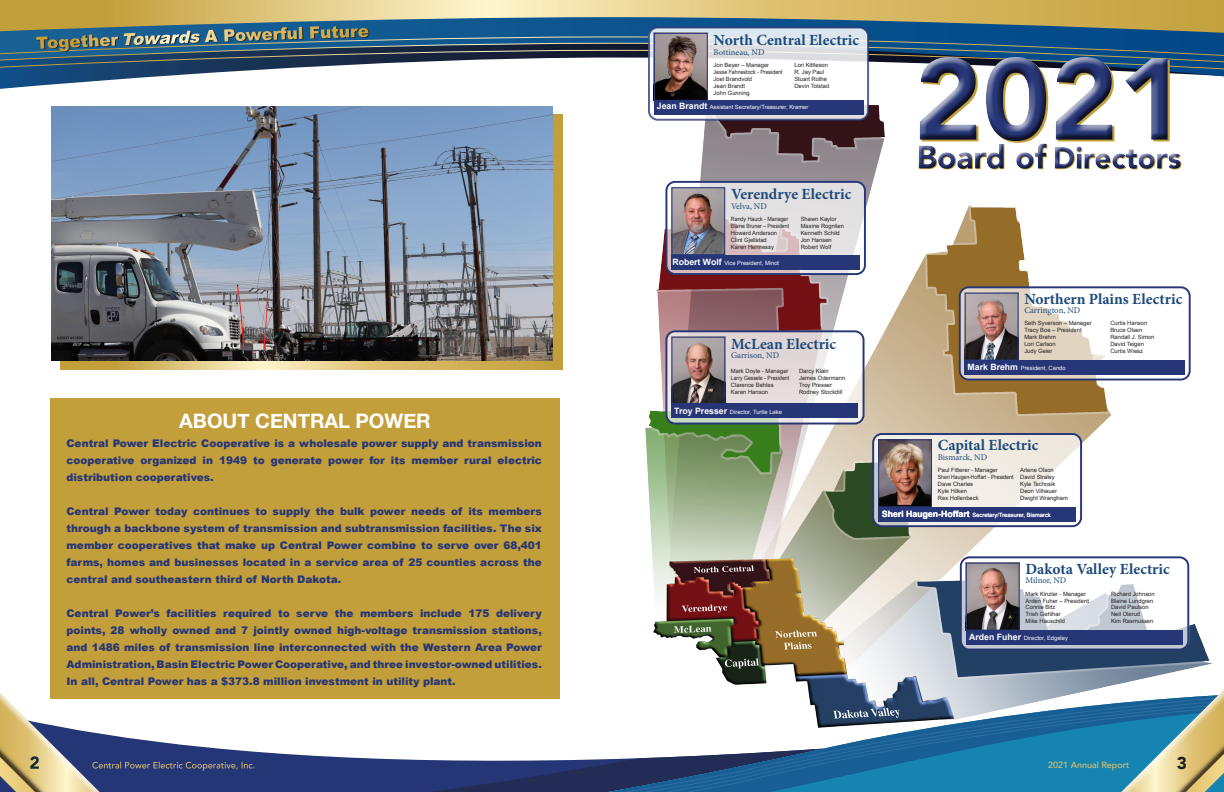
<style>
.page{position:relative;width:1224px;height:792px;background:#fff}
.page>*{position:absolute;margin:0;border:0;box-sizing:border-box;transform-origin:0 0}
.t1{font:700 20px "Helvetica Neue";color:#fff}
.t2{font:900 17.2px "Avenir";color:#231f20}
.t3{font:700 15.5px "Minion Pro";letter-spacing:.005em;color:#1c4a7a}
.t4{font:900 10.5px/17px "Arial";color:#273676;text-align:justify}
.t5{font:500 9px "Avenir";color:#dec071}
.t6{font:8.7px "Minion Pro";color:#1c4a7a}
.t7{font:5.8px "Arial";color:#231f20}
.t8{font:5.8px "Arial";color:#fff}
.t9{font:5.8px "Arial";color:#231f20;scale:.88 1}
.t10{font:5.8px "Arial";color:#231f20;scale:.9 1}
.t11{font:5.8px "Arial";color:#231f20;scale:.91 1}
.s1{font-weight:700;font-size:8.7px}
</style>
<div class="page">
<svg style="left:824px;top:770px;width:379px;height:22px;background:#3c91ab"></svg>
<svg style="left:0;top:693px;width:824px;height:99px"></svg>
<svg style="left:0;top:76px;width:163px;height:13px"></svg>
<svg style="left:0;top:72px;width:222px;height:4px"></svg>
<svg style="left:0;top:65px;width:346px;height:7px"></svg>
<svg style="left:0;top:58px;width:551px;height:7px"></svg>
<svg style="left:0;top:0;width:1224px;height:58px;background:#999873"></svg>
<img style="left:37px;top:26px;width:332px;height:26px">
<div style="left:50px;top:398px;width:510px;height:301px;background:#c39f3b"></div>
<svg style="left:61px;top:115px;width:501px;height:255px;background:#d2b45f"></svg>
<img style="left:52px;top:106px;width:501px;height:255px">
<img style="left:612px;top:18px;width:612px;height:752px">
<svg style="left:648px;top:28px;width:220px;height:92px"></svg>
<div style="left:648px;top:27px;width:221px;height:94px;border:2px solid #273676;border-radius:9px"></div>
<img style="left:656px;top:35px;width:50px;height:64px">
<div style="left:654px;top:33px;width:54px;height:68px;border:1px solid #273676"></div>
<div style="left:654px;top:100px;width:210px;height:15px;background:#273676"></div>
<svg style="left:666px;top:182px;width:200px;height:92px;background:#ded9dc"></svg>
<div style="left:665px;top:181px;width:201px;height:94px;border:2px solid #273676;border-radius:9px"></div>
<img style="left:673px;top:189px;width:50px;height:64px">
<div style="left:671px;top:187px;width:54px;height:68px;border:1px solid #273676"></div>
<div style="left:671px;top:255px;width:189px;height:14px;background:#273676"></div>
<svg style="left:666px;top:331px;width:198px;height:93px;fill:#e5dcdd"></svg>
<div style="left:665px;top:330px;width:200px;height:94px;border:2px solid #273676;border-radius:9px"></div>
<img style="left:673px;top:339px;width:50px;height:64px">
<div style="left:671px;top:337px;width:54px;height:68px;border:1px solid #273676"></div>
<div style="left:671px;top:403px;width:187px;height:15px;background:#273676"></div>
<svg style="left:960px;top:287px;width:230px;height:93px"></svg>
<div style="left:959px;top:286px;width:232px;height:94px;border:2px solid #273676;border-radius:9px"></div>
<img style="left:967px;top:295px;width:50px;height:64px">
<div style="left:965px;top:293px;width:54px;height:68px;border:1px solid #273676"></div>
<div style="left:965px;top:361px;width:220px;height:14px;background:#273676"></div>
<svg style="left:873px;top:434px;width:208px;height:92px;fill:#f2ede5"></svg>
<div style="left:872px;top:433px;width:210px;height:94px;border:2px solid #273676;border-radius:9px"></div>
<img style="left:880px;top:441px;width:50px;height:64px">
<div style="left:878px;top:439px;width:54px;height:68px;border:1px solid #273676"></div>
<div style="left:878px;top:507px;width:198px;height:15px;background:#273676"></div>
<svg style="left:961px;top:557px;width:228px;height:93px"></svg>
<div style="left:960px;top:556px;width:229px;height:95px;border:2px solid #273676;border-radius:9px"></div>
<img style="left:968px;top:565px;width:50px;height:64px">
<div style="left:966px;top:563px;width:54px;height:68px;border:1px solid #273676"></div>
<div style="left:966px;top:630px;width:216px;height:15px;background:#273676"></div>
<svg style="left:919px;top:57px;width:262px;height:113px"></svg>
<div style="left:918px;top:56px;width:250px;height:86px;background:#fff;opacity:.75"></div>
<div style="left:918px;top:58px;width:250px;height:84px;background:#231f20;opacity:.75"></div>
<p class="t1" style="left:179px;top:405px;width:253px">ABOUT CENTRAL POWER</p>
<p class="t4" style="left:66px;top:434px;width:477px">Central Power Electric Cooperative is a wholesale power supply and transmission cooperative organized in 1949 to generate power for its member rural electric distribution cooperatives.</p>
<p class="t4" style="left:66px;top:502px;width:477px">Central Power today continues to supply the bulk power needs of its members through a backbone system of transmission and subtransmission facilities. The six member cooperatives that make up Central Power combine to serve over 68,401 farms, homes and businesses located in a service area of 25 counties across the central and southeastern third of North Dakota.</p>
<p class="t4" style="left:66px;top:604px;width:477px">Central Power’s facilities required to serve the members include 175 delivery points, 28 wholly owned and 7 jointly owned high-voltage transmission stations, and 1486 miles of transmission line interconnected with the Western Area Power Administration, Basin Electric Power Cooperative, and three investor-owned utilities.<br>In all, Central Power has a $373.8 million investment in utility plant.</p>
<p class="t3" style="left:714px;top:29px;width:147px">North Central Electric</p>
<p class="t6" style="left:714px;top:46px;width:52px">Bottineau, ND</p>
<p class="t7" style="left:714px;top:61px;width:57px">Jon Beyer – Manager</p>
<p class="t10" style="left:714px;top:68px;width:78px">Jesse Fahnestock - President</p>
<p class="t7" style="left:714px;top:75px;width:40px">Joel Brandvold</p>
<p class="t7" style="left:714px;top:82px;width:33px">Jean Brandt</p>
<p class="t7" style="left:714px;top:89px;width:38px">John Gunning</p>
<p class="t7" style="left:794px;top:61px;width:35px">Lori Kittleson</p>
<p class="t7" style="left:794px;top:68px;width:31px">R. Jay Paul</p>
<p class="t7" style="left:794px;top:75px;width:34px">Stuart Rothe</p>
<p class="t7" style="left:794px;top:82px;width:36px">Devin Tolstad</p>
<p class="t8" style="left:657px;top:104px;width:153px"><span class="s1">Jean Brandt</span> Assistant Secretary/Treasurer, Kramer</p>
<p class="t3" style="left:731px;top:183px;width:122px">Verendrye Electric</p>
<p class="t6" style="left:731px;top:200px;width:37px">Velva, ND</p>
<p class="t11" style="left:731px;top:215px;width:65px">Randy Hauck - Manager</p>
<p class="t9" style="left:731px;top:222px;width:68px">Blaine Bruner – President</p>
<p class="t7" style="left:731px;top:229px;width:48px">Howard Anderson</p>
<p class="t7" style="left:731px;top:236px;width:37px">Clint Gjellstad</p>
<p class="t7" style="left:731px;top:243px;width:45px">Karen Hennessy</p>
<p class="t7" style="left:801px;top:215px;width:37px">Shawn Kaylor</p>
<p class="t7" style="left:801px;top:222px;width:45px">Maxine Rognlien</p>
<p class="t7" style="left:801px;top:229px;width:41px">Kenneth Schild</p>
<p class="t7" style="left:801px;top:236px;width:33px">Jon Hansen</p>
<p class="t7" style="left:801px;top:243px;width:32px">Robert Wolf</p>
<p class="t8" style="left:672px;top:259px;width:108px"><span class="s1">Robert Wolf</span> Vice President, Minot</p>
<p class="t3" style="left:731px;top:333px;width:107px">McLean Electric</p>
<p class="t6" style="left:731px;top:350px;width:50px">Garrison, ND</p>
<p class="t7" style="left:731px;top:367px;width:59px">Mark Doyle - Manager</p>
<p class="t9" style="left:731px;top:374px;width:68px">Larry Gessele - President</p>
<p class="t7" style="left:731px;top:381px;width:44px">Clarence Behles</p>
<p class="t7" style="left:731px;top:388px;width:39px">Karen Hanson</p>
<p class="t7" style="left:799px;top:367px;width:31px">Darcy Klain</p>
<p class="t7" style="left:799px;top:374px;width:48px">James Odermann</p>
<p class="t7" style="left:799px;top:381px;width:35px">Troy Presser</p>
<p class="t7" style="left:799px;top:388px;width:45px">Rodney Stockdill</p>
<p class="t8" style="left:674px;top:408px;width:109px"><span class="s1">Troy Presser</span> Director, Turtle Lake</p>
<p class="t3" style="left:1024px;top:288px;width:159px">Northern Plains Electric</p>
<p class="t6" style="left:1024px;top:305px;width:57px">Carrington, ND</p>
<p class="t7" style="left:1024px;top:319px;width:69px">Seth Syverson – Manager</p>
<p class="t7" style="left:1024px;top:326px;width:59px">Tracy Boe – President</p>
<p class="t7" style="left:1024px;top:333px;width:33px">Mark Brehm</p>
<p class="t7" style="left:1024px;top:340px;width:33px">Lori Carlson</p>
<p class="t7" style="left:1024px;top:347px;width:30px">Judy Geier</p>
<p class="t7" style="left:1110px;top:319px;width:38px">Curtis Hanson</p>
<p class="t7" style="left:1110px;top:326px;width:34px">Bruce Olsen</p>
<p class="t7" style="left:1110px;top:333px;width:45px">Randall J. Simon</p>
<p class="t7" style="left:1110px;top:340px;width:35px">David Teigen</p>
<p class="t7" style="left:1110px;top:347px;width:34px">Curtis Wiesz</p>
<p class="t8" style="left:968px;top:364px;width:100px"><span class="s1">Mark Brehm</span> President, Cando</p>
<p class="t3" style="left:938px;top:434px;width:102px">Capital Electric</p>
<p class="t6" style="left:938px;top:451px;width:51px">Bismarck, ND</p>
<p class="t7" style="left:938px;top:466px;width:61px">Paul Fitterer - Manager</p>
<p class="t9" style="left:938px;top:473px;width:87px">Sheri Haugen-Hoffart - President</p>
<p class="t7" style="left:938px;top:480px;width:37px">Dave Charles</p>
<p class="t7" style="left:938px;top:487px;width:31px">Kyle Hilken</p>
<p class="t7" style="left:938px;top:494px;width:42px">Rex Hollenbeck</p>
<p class="t7" style="left:1020px;top:466px;width:35px">Arlene Olson</p>
<p class="t7" style="left:1020px;top:473px;width:36px">David Straley</p>
<p class="t7" style="left:1020px;top:480px;width:37px">Kyle Tschosik</p>
<p class="t7" style="left:1020px;top:487px;width:38px">Deon Vilhauer</p>
<p class="t7" style="left:1020px;top:494px;width:49px">Dwight Wrangham</p>
<p class="t8" style="left:882px;top:511px;width:170px"><span class="s1">Sheri Haugen-Hoffart</span> Secretary/Treasurer, Bismarck</p>
<p class="t3" style="left:1025px;top:558px;width:146px">Dakota Valley Electric</p>
<p class="t6" style="left:1025px;top:575px;width:42px">Milnor, ND</p>
<p class="t7" style="left:1026px;top:590px;width:62px">Mark Kinzler - Manager</p>
<p class="t7" style="left:1026px;top:597px;width:65px">Arden Fuher – President</p>
<p class="t7" style="left:1026px;top:604px;width:31px">Connie Bitz</p>
<p class="t7" style="left:1026px;top:611px;width:37px">Trish Gehlhar</p>
<p class="t7" style="left:1026px;top:618px;width:41px">Mike Hauschild</p>
<p class="t7" style="left:1111px;top:590px;width:45px">Richard Johnson</p>
<p class="t7" style="left:1111px;top:597px;width:44px">Blaine Lundgren</p>
<p class="t7" style="left:1111px;top:604px;width:39px">David Paulson</p>
<p class="t7" style="left:1111px;top:611px;width:31px">Neil Olerud</p>
<p class="t7" style="left:1111px;top:618px;width:44px">Kim Rasmussen</p>
<p class="t8" style="left:969px;top:634px;width:100px"><span class="s1">Arden Fuher</span> Director, Edgeley</p>
<p class="t5" style="left:1048px;top:758px;width:83px">2021 Annual Report</p>
<p class="t2" style="left:1177px;top:748px;width:12px">3</p>
</div>
